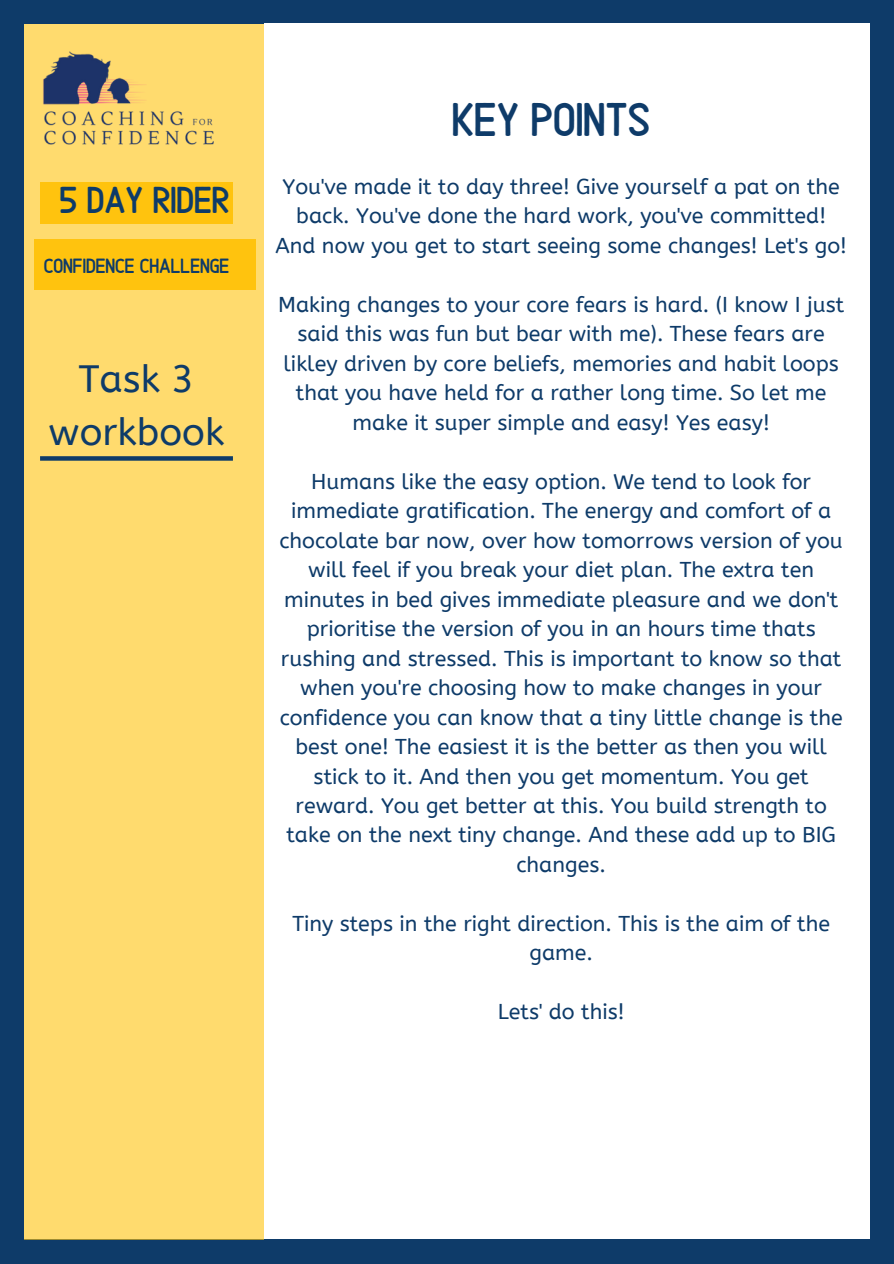
<style>
.page{position:relative;width:894px;height:1264px;background:#fff}
.page>*{position:absolute;margin:0;border:0;box-sizing:border-box;transform-origin:0 0}
.t1{font:47.25px "Alaska";color:#0e3b69}
.t2{font:37.95px/52.8px "A Bee Zee";color:#0e3b69;text-align:center}
.t3{font:37.5px "Alaska";color:#0e3b69}
.t4{font:21.45px/29.5px "A Bee Zee";color:#0e3b69;text-align:center}
.t5{font:20.55px "Alaska";color:#0e3b69}
</style>
<div class="page">
<div style="left:0;top:0;width:893px;height:1263px;background:#0e3b69"></div>
<div style="left:24px;top:23px;width:845px;height:1216px;background:#fff"></div>
<div style="left:0;top:0;width:263px;height:1263px;background:#ffdb6e"></div>
<img style="left:34px;top:23px;width:205px;height:122px">
<div style="left:0;top:995px;width:24px;height:268px;background:#0e3b69"></div>
<div style="left:0;top:0;width:24px;height:995px;background:#0e3b69"></div>
<div style="left:2px;top:1239px;width:891px;height:24px;background:#0e3b69"></div>
<div style="left:0;top:0;width:263px;height:23px;background:#0e3b69"></div>
<svg style="left:40px;top:456px;width:193px;height:4px"></svg>
<div style="left:40px;top:182px;width:193px;height:42px;background:#ffc30e"></div>
<div style="left:34px;top:240px;width:221px;height:50px;background:#ffc30e"></div>
<h1 class="t3" style="left:60px;top:171px;width:171px">5 DAY RIDER</h1>
<p class="t5" style="left:44px;top:250px;width:187px">CONFIDENCE CHALLENGE</p>
<h2 class="t2" style="left:49px;top:353px;width:177px">Task 3 workbook</h2>
<p class="t1" style="left:452px;top:84px;width:200px">KEY POINTS</p>
<p class="t4" style="left:275px;top:172px;width:573px">You've made it to day three! Give yourself a pat on the back. You've done the hard work, you've committed!<br>And now you get to start seeing some changes! Let's go!</p>
<p class="t4" style="left:278px;top:290px;width:567px">Making changes to your core fears is hard. (I know I just said this was fun but bear with me). These fears are likley driven by core beliefs, memories and habit loops that you have held for a rather long time. So let me make it super simple and easy! Yes easy!</p>
<p class="t4" style="left:279px;top:466px;width:564px">Humans like the easy option. We tend to look for immediate gratification. The energy and comfort of a chocolate bar now, over how tomorrows version of you will feel if you break your diet plan. The extra ten minutes in bed gives immediate pleasure and we don't prioritise the version of you in an hours time thats rushing and stressed. This is important to know so that when you're choosing how to make changes in your confidence you can know that a tiny little change is the best one! The easiest it is the better as then you will stick to it. And then you get momentum. You get reward. You get better at this. You build strength to take on the next tiny change. And these add up to BIG</p>
<p class="t4" style="left:516px;top:850px;width:91px">changes.</p>
<p class="t4" style="left:292px;top:909px;width:539px">Tiny steps in the right direction. This is the aim of the game.</p>
<h2 class="t4" style="left:498px;top:997px;width:128px">Lets' do this!</h2>
</div>
